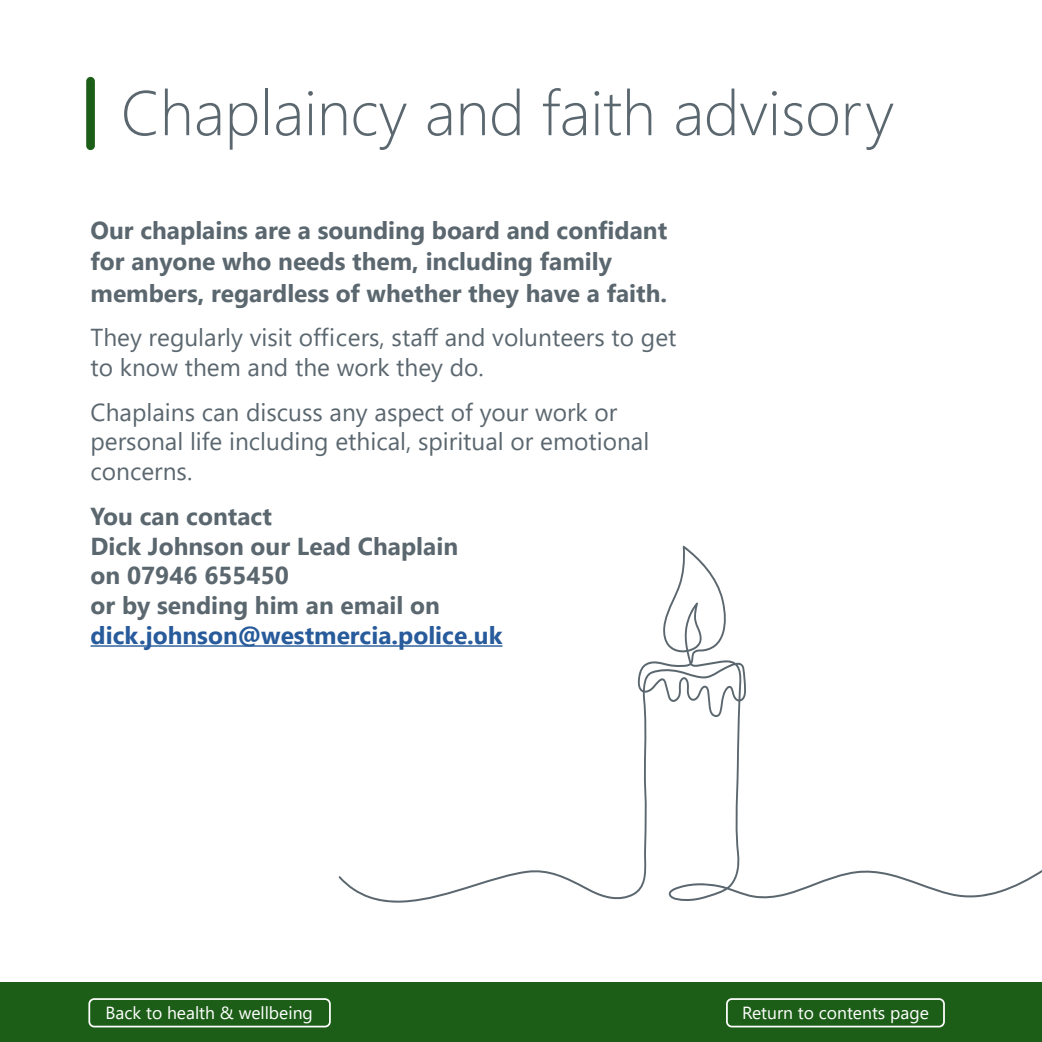
<style>
.page{position:relative;width:1042px;height:1042px;background:#fff}
.page>*{position:absolute;margin:0;border:0;box-sizing:border-box;transform-origin:0 0}
.t1{font:300 63px "Segoe UI";color:#5b676f}
.t2{font:700 24.5px/29.8px "Segoe UI";color:#5b676f}
.t3{font:24.5px/29.8px "Segoe UI";color:#5b676f}
.t4{font:700 24.5px "Segoe UI";color:#275b9b}
.t5{font:17.5px "Segoe UI";color:#fff}
</style>
<div class="page">
<div style="left:86px;top:77px;width:9px;height:73px;background:#1c5e17;border-radius:4px"></div>
<svg style="left:339px;top:546px;width:703px;height:356px"></svg>
<hr style="left:91px;top:645px;width:411px;height:2px;background:#275b9b">
<div style="left:0;top:982px;width:1042px;height:60px;background:#1c5e17"></div>
<div style="left:726px;top:998px;width:219px;height:29px;border:2px solid #fff;border-radius:5px"></div>
<div style="left:88px;top:998px;width:243px;height:29px;border:2px solid #fff;border-radius:5px"></div>
<h1 class="t1" style="left:121px;top:53px;width:775px">Chaplaincy and faith advisory</h1>
<p class="t2" style="left:91px;top:212px;width:578px;line-height:31.5px">Our chaplains are a sounding board and confidant for anyone who needs them, including family members, regardless of whether they have a faith.</p>
<p class="t3" style="left:91px;top:320px;width:587px">They regularly visit officers, staff and volunteers to get to know them and the work they do.</p>
<p class="t3" style="left:91px;top:395px;width:560px">Chaplains can discuss any aspect of your work or personal life including ethical, spiritual or emotional concerns.</p>
<p class="t2" style="left:91px;top:499px;width:369px">You can contact<br>Dick Johnson our Lead Chaplain on 07946 655450<br>or by sending him an email on</p>
<p class="t4" style="left:91px;top:612px;width:413px">dick.johnson@westmercia.police.uk</p>
<p class="t5" style="left:106px;top:996px;width:209px">Back to health &amp; wellbeing</p>
<p class="t5" style="left:742px;top:996px;width:188px">Return to contents page</p>
</div>
